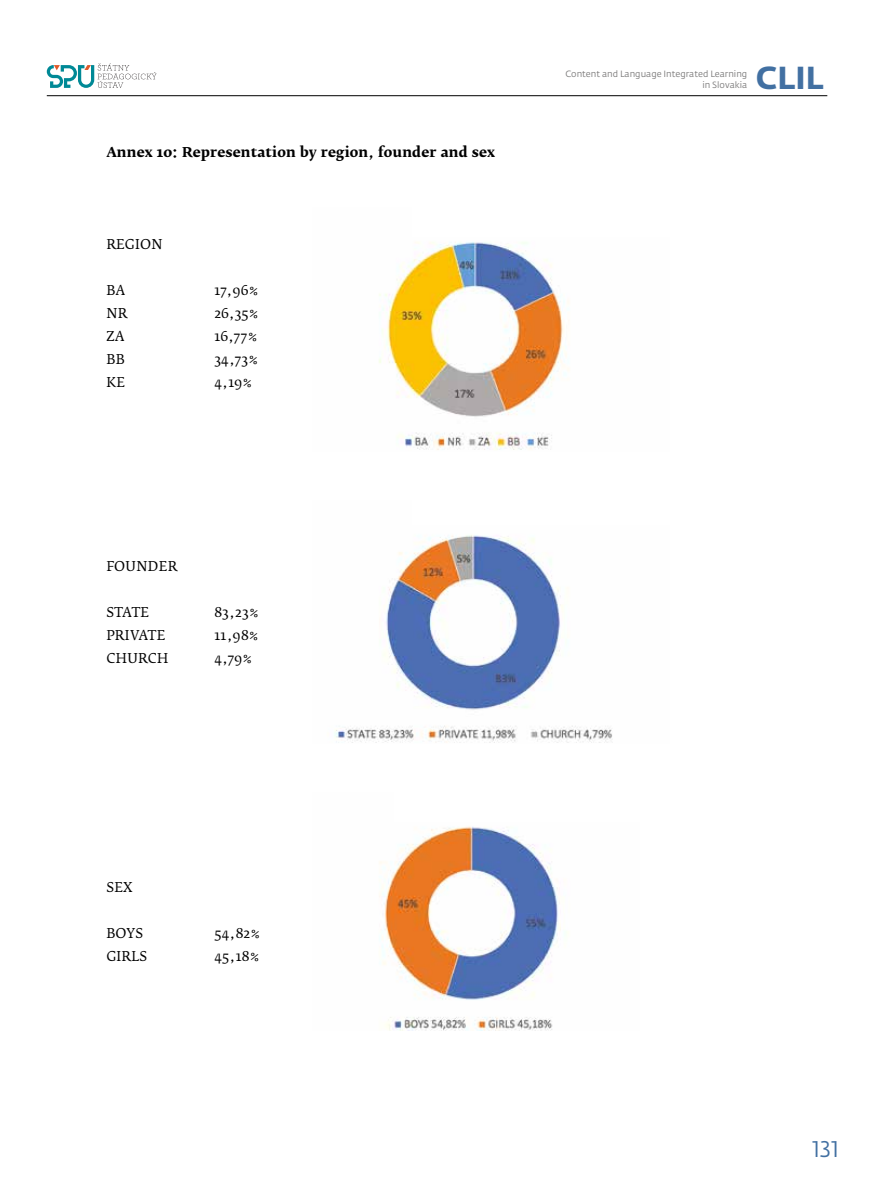
<style>
.page{position:relative;width:872px;height:1191px;background:#fff}
.page>*{position:absolute;margin:0;border:0;box-sizing:border-box;transform-origin:0 0}
.t1{font:700 31.5px "Fedra Sans Std";color:#4270a2}
.t2{font:22.5px "Fedra Sans Std";color:#4270a2}
.t3{font:13.5px "Fedra Serif B Pro";letter-spacing:.02em;color:#000}
.t4{font:700 13.5px "Fedra Serif B Pro";letter-spacing:.01em;color:#000}
.t5{font:9px/11.6px "Fedra Sans Std";color:#7c7b7b;text-align:right}
</style>
<div class="page">
<svg style="left:47px;top:63px;width:110px;height:25px"></svg>
<hr style="left:47px;top:95px;width:780px;height:1px;background:#000">
<img style="left:379px;top:241px;width:190px;height:209px">
<img style="left:335px;top:535px;width:277px;height:208px">
<img style="left:379px;top:826px;width:182px;height:204px">
<p class="t4" style="left:106px;top:144px;width:390px">Annex 10: Representation by region, founder and sex</p>
<p class="t3" style="left:106px;top:236px;width:58px">REGION</p>
<p class="t3" style="left:106px;top:282px;width:20px">BA</p>
<p class="t3" style="left:214px;top:282px;width:46px">17,96%</p>
<p class="t3" style="left:106px;top:305px;width:23px">NR</p>
<p class="t3" style="left:214px;top:305px;width:46px">26,35%</p>
<p class="t3" style="left:106px;top:328px;width:20px">ZA</p>
<p class="t3" style="left:214px;top:328px;width:45px">16,77%</p>
<p class="t3" style="left:106px;top:351px;width:20px">BB</p>
<p class="t3" style="left:214px;top:351px;width:45px">34,73%</p>
<p class="t3" style="left:106px;top:374px;width:20px">KE</p>
<p class="t3" style="left:214px;top:374px;width:39px">4,19%</p>
<p class="t3" style="left:106px;top:557px;width:73px">FOUNDER</p>
<p class="t3" style="left:106px;top:603px;width:44px">STATE</p>
<p class="t3" style="left:214px;top:603px;width:46px">83,23%</p>
<p class="t3" style="left:106px;top:626px;width:61px">PRIVATE</p>
<p class="t3" style="left:214px;top:626px;width:46px">11,98%</p>
<p class="t3" style="left:106px;top:649px;width:64px">CHURCH</p>
<p class="t3" style="left:214px;top:649px;width:39px">4,79%</p>
<p class="t5" style="left:565px;top:68px;width:183px">Content and Language Integrated Learning in Slovakia</p>
<h1 class="t1" style="left:756px;top:58px;width:69px">CLIL</h1>
<p class="t3" style="left:106px;top:879px;width:28px">SEX</p>
<p class="t3" style="left:106px;top:925px;width:38px">BOYS</p>
<p class="t3" style="left:214px;top:925px;width:47px">54,82%</p>
<p class="t3" style="left:106px;top:948px;width:43px">GIRLS</p>
<p class="t3" style="left:214px;top:948px;width:46px">45,18%</p>
<h2 class="t2" style="left:812px;top:1134px;width:28px">131</h2>
</div>
